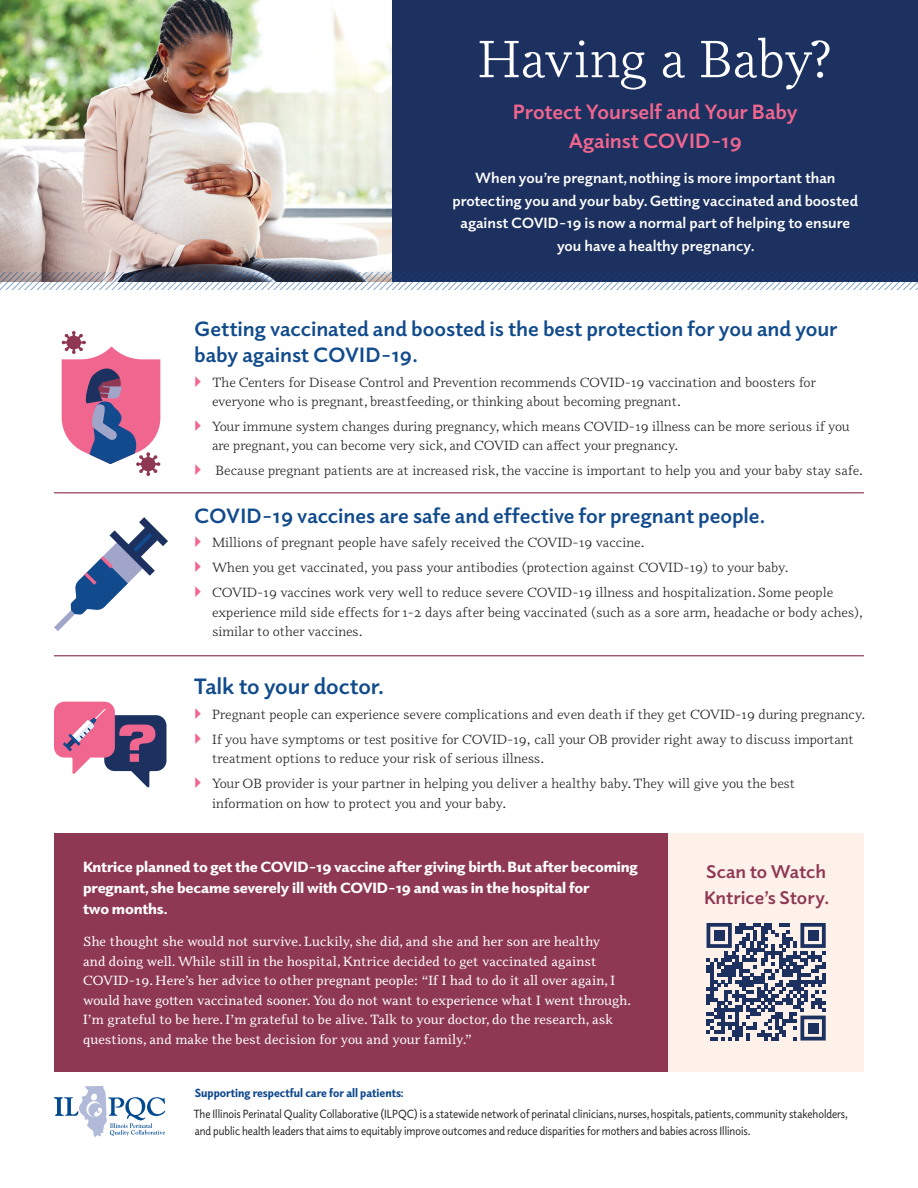
<style>
.page{position:relative;width:918px;height:1188px;background:#fff}
.page>*{position:absolute;margin:0;border:0;box-sizing:border-box;transform-origin:0 0}
.t1{font:52.95px "Odile";letter-spacing:-.015em;color:#fff}
.t2{font:700 22.5px "Elido";letter-spacing:-.005em;color:#114b8c}
.t3{font:700 21px/26.1px "Elido";letter-spacing:-.005em;color:#114b8c}
.t4{font:700 21px/28.8px "Elido";letter-spacing:-.005em;color:#f1668f;text-align:center}
.t5{font:700 18.6px/25.5px "Elido";color:#8f3854}
.t6{font:700 15px/22.5px "Elido";color:#fff;text-align:center}
.t7{font:900 15px/21px "Elido";letter-spacing:-.01em;color:#fff}
.t8{font:13.5px/24.9px "Odile";color:#231f20}
.t9{font:13.5px/19.5px "Odile";letter-spacing:.01em;color:#fff}
.t10{font:12px/16.5px "Elido";color:#231f20;scale:.9 1}
.t11{font:900 12px "Elido";color:#124a8e;scale:.9 1}
</style>
<div class="page">
<img style="left:0;top:0;width:393px;height:273px">
<div style="left:393px;top:0;width:525px;height:281px;background:#1c3160"></div>
<svg style="left:54px;top:702px;width:112px;height:86px"></svg>
<svg style="left:54px;top:517px;width:114px;height:114px"></svg>
<hr style="left:54px;top:655px;width:810px;height:1px;background:#8f3854">
<hr style="left:54px;top:492px;width:810px;height:1px;background:#8f3854">
<svg style="left:61px;top:331px;width:100px;height:145px"></svg>
<div style="left:54px;top:833px;width:614px;height:239px;background:#8f3854"></div>
<div style="left:668px;top:833px;width:196px;height:239px;background:#fdf1ea"></div>
<svg style="left:707px;top:923px;width:119px;height:118px"></svg>
<div style="left:808px;top:930px;width:10px;height:11px;background:#1c3160"></div>
<div style="left:714px;top:930px;width:11px;height:11px;background:#1c3160"></div>
<div style="left:808px;top:1023px;width:10px;height:10px;background:#1c3160"></div>
<svg style="left:54px;top:1086px;width:111px;height:51px"></svg>
<svg style="left:0;top:273px;width:918px;height:17px"></svg>
<h1 class="t1" style="left:478px;top:24px;width:357px">Having a Baby?</h1>
<h3 class="t4" style="left:513px;top:97px;width:286px">Protect Yourself and Your Baby<br>Against COVID-19</h3>
<p class="t6" style="left:453px;top:166px;width:407px">When you’re pregnant, nothing is more important than protecting you and your baby. Getting vaccinated and boosted against COVID-19 is now a normal part of helping to ensure you have a healthy pregnancy.</p>
<h3 class="t3" style="left:194px;top:315px;width:645px">Getting vaccinated and boosted is the best protection for you and your baby against COVID-19.</h3>
<p class="t8" style="left:212px;top:372px;width:605px;line-height:19.5px">The Centers for Disease Control and Prevention recommends COVID-19 vaccination and boosters for everyone who is pregnant, breastfeeding, or thinking about becoming pregnant.</p>
<p class="t8" style="left:212px;top:416px;width:639px;line-height:19.5px">Your immune system changes during pregnancy, which means COVID-19 illness can be more serious if you are pregnant, you can become very sick, and COVID can affect your pregnancy.</p>
<p class="t8" style="left:216px;top:458px;width:649px">Because pregnant patients are at increased risk, the vaccine is important to help you and your baby stay safe.</p>
<h3 class="t3" style="left:194px;top:501px;width:573px">COVID-19 vaccines are safe and effective for pregnant people.</h3>
<p class="t8" style="left:212px;top:530px;width:623px">Millions of pregnant people have safely received the COVID-19 vaccine.<br>When you get vaccinated, you pass your antibodies (protection against COVID-19) to your baby.<br>COVID-19 vaccines work very well to reduce severe COVID-19 illness and hospitalization. Some people</p>
<p class="t8" style="left:212px;top:602px;width:653px;line-height:19.5px">experience mild side effects for 1-2 days after being vaccinated (such as a sore arm, headache or body aches), similar to other vaccines.</p>
<h2 class="t2" style="left:194px;top:671px;width:191px">Talk to your doctor.</h2>
<p class="t8" style="left:212px;top:701px;width:655px">Pregnant people can experience severe complications and even death if they get COVID-19 during pregnancy.<br>If you have symptoms or test positive for COVID-19, call your OB provider right away to discuss important</p>
<p class="t8" style="left:212px;top:746px;width:585px">treatment options to reduce your risk of serious illness.<br>Your OB provider is your partner in helping you deliver a healthy baby. They will give you the best</p>
<p class="t8" style="left:212px;top:790px;width:296px">information on how to protect you and your baby.</p>
<p class="t7" style="left:83px;top:856px;width:556px">Kntrice planned to get the COVID-19 vaccine after giving birth. But after becoming pregnant, she became severely ill with COVID-19 and was in the hospital for<br>two months.</p>
<p class="t9" style="left:83px;top:932px;width:549px">She thought she would not survive. Luckily, she did, and she and her son are healthy<br>and doing well. While still in the hospital, Kntrice decided to get vaccinated against COVID-19. Here’s her advice to other pregnant people: “If I had to do it all over again, I would have gotten vaccinated sooner. You do not want to experience what I went through.<br>I’m grateful to be here. I’m grateful to be alive. Talk to your doctor, do the research, ask questions, and make the best decision for you and your family.”</p>
<h3 class="t5" style="left:704px;top:858px;width:127px">Scan to Watch<br>Kntrice’s Story.</h3>
<p class="t11" style="left:195px;top:1085px;width:234px">Supporting respectful care for all patients:</p>
<p class="t10" style="left:194px;top:1106px;width:729px">The Illinois Perinatal Quality Collaborative (ILPQC) is a statewide network of perinatal clinicians, nurses, hospitals, patients, community stakeholders, and public health leaders that aims to equitably improve outcomes and reduce disparities for mothers and babies across Illinois.</p>
</div>
